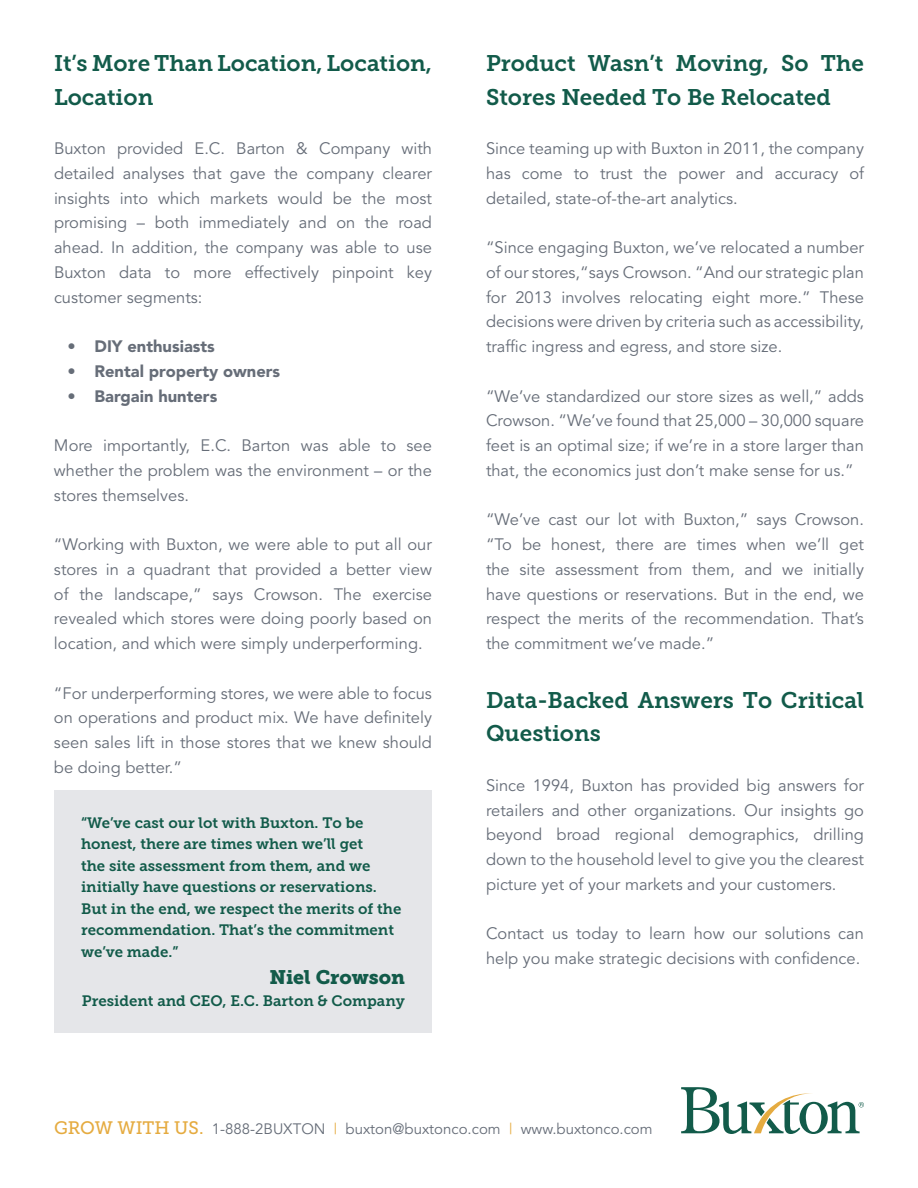
<style>
.page{position:relative;width:918px;height:1188px;background:#fff}
.page>*{position:absolute;margin:0;border:0;box-sizing:border-box;transform-origin:0 0}
.t1{font:22.5px/33.8px "Museo Slab 700";color:#125b4a}
.t2{font:19.5px "Museo Slab 900";color:#125b4a}
.t3{font:16.5px/24.8px "Avenir";color:#666d78;text-align:justify}
.t4{font:900 16.5px "Avenir";color:#666d78}
.t5{font:15px/21.5px "Museo Slab 700";color:#125b4a}
.t6{font:15px "Avenir";color:#666d78}
.s1{font-family:"Museo Slab 500";font-size:18px;color:#e5ab40}
.s2{color:#e5ab40}
</style>
<div class="page">
<svg style="left:681px;top:1087px;width:183px;height:47px"></svg>
<div style="left:54px;top:790px;width:378px;height:243px;background:#e5e6e9"></div>
<h1 class="t1" style="left:54px;top:46px;width:380px">It’s More Than Location, Location,<br>Location</h1>
<p class="t3" style="left:54px;top:136px;width:380px">Buxton provided E.C. Barton &amp; Company with detailed analyses that gave the company clearer insights into which markets would be the most promising – both immediately and on the road ahead. In addition, the company was able to use Buxton data to more effectively pinpoint key customer segments:</p>
<p class="t4" style="left:67px;top:332px;width:149px">• DIY enthusiasts</p>
<p class="t4" style="left:67px;top:357px;width:214px">• Rental property owners</p>
<p class="t4" style="left:67px;top:382px;width:151px">• Bargain hunters</p>
<p class="t3" style="left:54px;top:433px;width:379px">More importantly, E.C. Barton was able to see whether the problem was the environment – or the stores themselves.</p>
<p class="t3" style="left:54px;top:532px;width:380px">“Working with Buxton, we were able to put all our stores in a quadrant that provided a better view of the landscape,” says Crowson. The exercise revealed which stores were doing poorly based on location, and which were simply underperforming.</p>
<p class="t3" style="left:54px;top:681px;width:380px">“For underperforming stores, we were able to focus on operations and product mix. We have definitely seen sales lift in those stores that we knew should be doing better.”</p>
<p class="t5" style="left:81px;top:812px;width:322px">“We’ve cast our lot with Buxton. To be honest, there are times when we’ll get<br>the site assessment from them, and we initially have questions or reservations.<br>But in the end, we respect the merits of the recommendation. That’s the commitment we’ve made.”</p>
<p class="t2" style="left:270px;top:966px;width:137px">Niel Crowson</p>
<p class="t5" style="left:82px;top:990px;width:325px">President and CEO, E.C. Barton &amp; Company</p>
<h1 class="t1" style="left:486px;top:46px;width:380px">Product Wasn’t Moving, So The<br>Stores Needed To Be Relocated</h1>
<p class="t3" style="left:486px;top:136px;width:380px">Since teaming up with Buxton in 2011, the company has come to trust the power and accuracy of detailed, state-of-the-art analytics.</p>
<p class="t3" style="left:486px;top:235px;width:380px">“Since engaging Buxton, we’ve relocated a number of our stores,“says Crowson. “And our strategic plan for 2013 involves relocating eight more.” These decisions were driven by criteria such as accessibility, traffic ingress and egress, and store size.</p>
<p class="t3" style="left:486px;top:384px;width:380px">“We’ve standardized our store sizes as well,” adds Crowson. “We’ve found that 25,000 – 30,000 square feet is an optimal size; if we’re in a store larger than that, the economics just don’t make sense for us.”</p>
<p class="t3" style="left:486px;top:508px;width:380px">“We’ve cast our lot with Buxton,” says Crowson. “To be honest, there are times when we’ll get the site assessment from them, and we initially have questions or reservations. But in the end, we respect the merits of the recommendation. That’s the commitment we’ve made.”</p>
<h1 class="t1" style="left:486px;top:683px;width:380px">Data-Backed Answers To Critical<br>Questions</h1>
<p class="t3" style="left:486px;top:773px;width:380px">Since 1994, Buxton has provided big answers for retailers and other organizations. Our insights go beyond broad regional demographics, drilling down to the household level to give you the clearest picture yet of your markets and your customers.</p>
<p class="t3" style="left:486px;top:922px;width:380px">Contact us today to learn how our solutions can help you make strategic decisions with confidence.</p>
<p class="t6" style="left:54px;top:1120px;width:600px"><span class="s1">GROW WITH US.</span> 1-888-2BUXTON <span class="s2">|</span> buxton@buxtonco.com <span class="s2">|</span> www.buxtonco.com</p>
</div>
